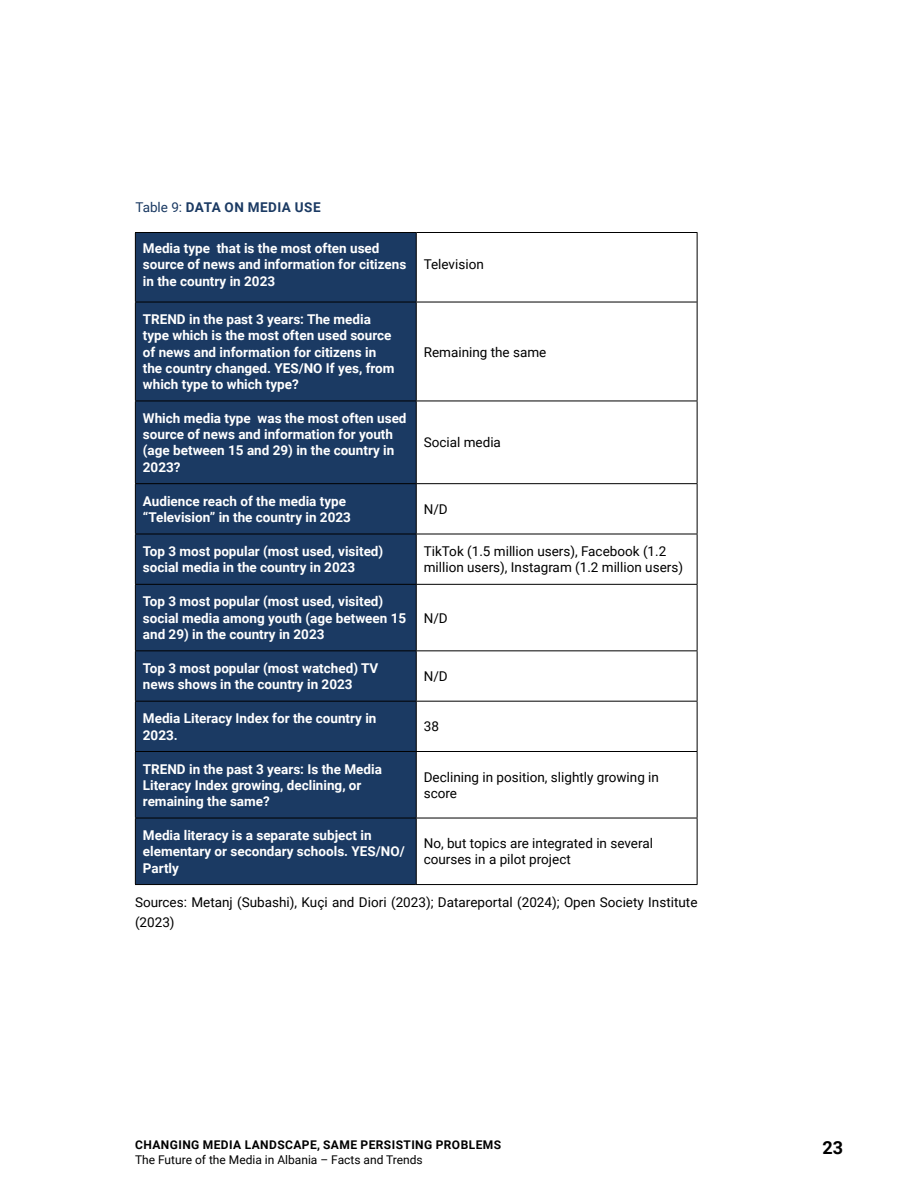
<style>
.page{position:relative;width:900px;height:1200px;background:#fff}
.page>*{position:absolute;margin:0;border:0;box-sizing:border-box;transform-origin:0 0}
.t1{font:700 18px "Roboto";color:#000}
.Table_title{font:700 13.5px/16.2px "Roboto";color:#fff}
.Table_body{font:13.5px/16.2px "Roboto";color:#000}
.body{font:13.5px/19.8px "Roboto";color:#000}
.Table_body-2{font:700 13.5px "Roboto";letter-spacing:.035em;color:#1b3a63}
.t2{font:700 12px "Roboto";letter-spacing:.035em;color:#000}
.t3{font:12px "Roboto";color:#000}
.s1{font-weight:400}
</style>
<div class="page">
<div style="left:136px;top:233px;width:280px;height:651px;background:#1b3a63"></div>
<hr style="left:416px;top:233px;width:1px;height:69px;background:#000">
<hr style="left:697px;top:233px;width:1px;height:69px;background:#000">
<hr style="left:697px;top:302px;width:1px;height:99px;background:#000">
<hr style="left:416px;top:401px;width:282px;height:1px;background:#000">
<hr style="left:697px;top:401px;width:1px;height:82px;background:#000">
<hr style="left:416px;top:483px;width:282px;height:1px;background:#000">
<hr style="left:697px;top:484px;width:1px;height:50px;background:#000">
<hr style="left:416px;top:534px;width:282px;height:1px;background:#000">
<hr style="left:697px;top:534px;width:1px;height:50px;background:#000">
<hr style="left:416px;top:584px;width:282px;height:1px;background:#000">
<hr style="left:697px;top:585px;width:1px;height:65px;background:#000">
<hr style="left:416px;top:650px;width:282px;height:1px;background:#000">
<hr style="left:697px;top:651px;width:1px;height:50px;background:#000">
<hr style="left:416px;top:701px;width:282px;height:1px;background:#000">
<hr style="left:697px;top:702px;width:1px;height:49px;background:#000">
<hr style="left:416px;top:751px;width:282px;height:1px;background:#000">
<hr style="left:697px;top:752px;width:1px;height:66px;background:#000">
<hr style="left:416px;top:818px;width:282px;height:1px;background:#000">
<hr style="left:697px;top:818px;width:1px;height:66px;background:#000">
<hr style="left:416px;top:884px;width:282px;height:1px;background:#000">
<hr style="left:135px;top:302px;width:1px;height:99px;background:#000">
<hr style="left:135px;top:401px;width:1px;height:82px;background:#000">
<hr style="left:135px;top:484px;width:1px;height:50px;background:#000">
<hr style="left:135px;top:534px;width:1px;height:50px;background:#000">
<hr style="left:135px;top:585px;width:1px;height:65px;background:#000">
<hr style="left:135px;top:651px;width:1px;height:50px;background:#000">
<hr style="left:135px;top:702px;width:1px;height:49px;background:#000">
<hr style="left:135px;top:752px;width:1px;height:66px;background:#000">
<hr style="left:135px;top:818px;width:1px;height:66px;background:#000">
<hr style="left:135px;top:232px;width:281px;height:1px;background:#000">
<hr style="left:135px;top:233px;width:1px;height:69px;background:#000">
<hr style="left:416px;top:232px;width:282px;height:1px;background:#000">
<hr style="left:416px;top:302px;width:1px;height:99px;background:#000">
<hr style="left:416px;top:401px;width:1px;height:82px;background:#000">
<hr style="left:416px;top:484px;width:1px;height:50px;background:#000">
<hr style="left:416px;top:534px;width:1px;height:50px;background:#000">
<hr style="left:416px;top:585px;width:1px;height:65px;background:#000">
<hr style="left:416px;top:651px;width:1px;height:50px;background:#000">
<hr style="left:416px;top:702px;width:1px;height:49px;background:#000">
<hr style="left:416px;top:752px;width:1px;height:66px;background:#000">
<hr style="left:416px;top:818px;width:1px;height:66px;background:#000">
<hr style="left:135px;top:401px;width:281px;height:1px;background:#000">
<hr style="left:135px;top:483px;width:281px;height:1px;background:#000">
<hr style="left:135px;top:534px;width:281px;height:1px;background:#000">
<hr style="left:135px;top:584px;width:281px;height:1px;background:#000">
<hr style="left:135px;top:650px;width:281px;height:1px;background:#000">
<hr style="left:135px;top:701px;width:281px;height:1px;background:#000">
<hr style="left:135px;top:751px;width:281px;height:1px;background:#000">
<hr style="left:135px;top:818px;width:281px;height:1px;background:#000">
<hr style="left:135px;top:884px;width:281px;height:1px;background:#000">
<hr style="left:135px;top:302px;width:281px;height:1px;background:#000">
<hr style="left:416px;top:302px;width:281px;height:1px;background:#000">
<p class="Table_body-2" style="left:135px;top:198px;width:187px"><span class="s1">Table 9:</span> DATA ON MEDIA USE</p>
<p class="Table_title" style="left:143px;top:240px;width:265px">Media type that is the most often used source of news and information for citizens in the country in 2023</p>
<p class="Table_title" style="left:143px;top:311px;width:253px">TREND in the past 3 years: The media type which is the most often used source of news and information for citizens in the country changed. YES/NO If yes, from which type to which type?</p>
<p class="Table_title" style="left:143px;top:410px;width:265px">Which media type was the most often used source of news and information for youth (age between 15 and 29) in the country in<br>2023?</p>
<p class="Table_body" style="left:424px;top:256px;width:62px">Television</p>
<p class="Table_body" style="left:424px;top:343px;width:124px">Remaining the same</p>
<p class="Table_body" style="left:424px;top:434px;width:79px">Social media</p>
<p class="Table_title" style="left:143px;top:492px;width:210px">Audience reach of the media type “Television” in the country in 2023</p>
<p class="Table_body" style="left:424px;top:501px;width:26px">N/D</p>
<p class="Table_title" style="left:143px;top:543px;width:242px">Top 3 most popular (most used, visited) social media in the country in 2023</p>
<p class="Table_body" style="left:424px;top:543px;width:261px">TikTok (1.5 million users), Facebook (1.2 million users), Instagram (1.2 million users)</p>
<p class="Table_title" style="left:143px;top:593px;width:265px">Top 3 most popular (most used, visited) social media among youth (age between 15 and 29) in the country in 2023</p>
<p class="Table_body" style="left:424px;top:609px;width:26px">N/D</p>
<p class="Table_title" style="left:143px;top:660px;width:237px">Top 3 most popular (most watched) TV news shows in the country in 2023</p>
<p class="Table_body" style="left:424px;top:668px;width:26px">N/D</p>
<p class="Table_title" style="left:143px;top:710px;width:235px">Media Literacy Index for the country in<br>2023.</p>
<p class="Table_body" style="left:424px;top:718px;width:17px">38</p>
<p class="Table_title" style="left:143px;top:760px;width:241px">TREND in the past 3 years: Is the Media<br>Literacy Index growing, declining, or remaining the same?</p>
<p class="Table_body" style="left:424px;top:768px;width:237px">Declining in position, slightly growing in score</p>
<p class="Table_title" style="left:143px;top:827px;width:263px">Media literacy is a separate subject in elementary or secondary schools. YES/NO/<br>Partly</p>
<p class="Table_body" style="left:424px;top:835px;width:231px">No, but topics are integrated in several courses in a pilot project</p>
<p class="body" style="left:135px;top:892px;width:564px">Sources: Metanj (Subashi), Kuçi and Diori (2023); Datareportal (2024); Open Society Institute (2023)</p>
<p class="t2" style="left:135px;top:1137px;width:367px">CHANGING MEDIA LANDSCAPE, SAME PERSISTING PROBLEMS</p>
<p class="t3" style="left:135px;top:1151px;width:289px">The Future of the Media in Albania – Facts and Trends</p>
<h1 class="t1" style="left:822px;top:1134px;width:22px">23</h1>
</div>
